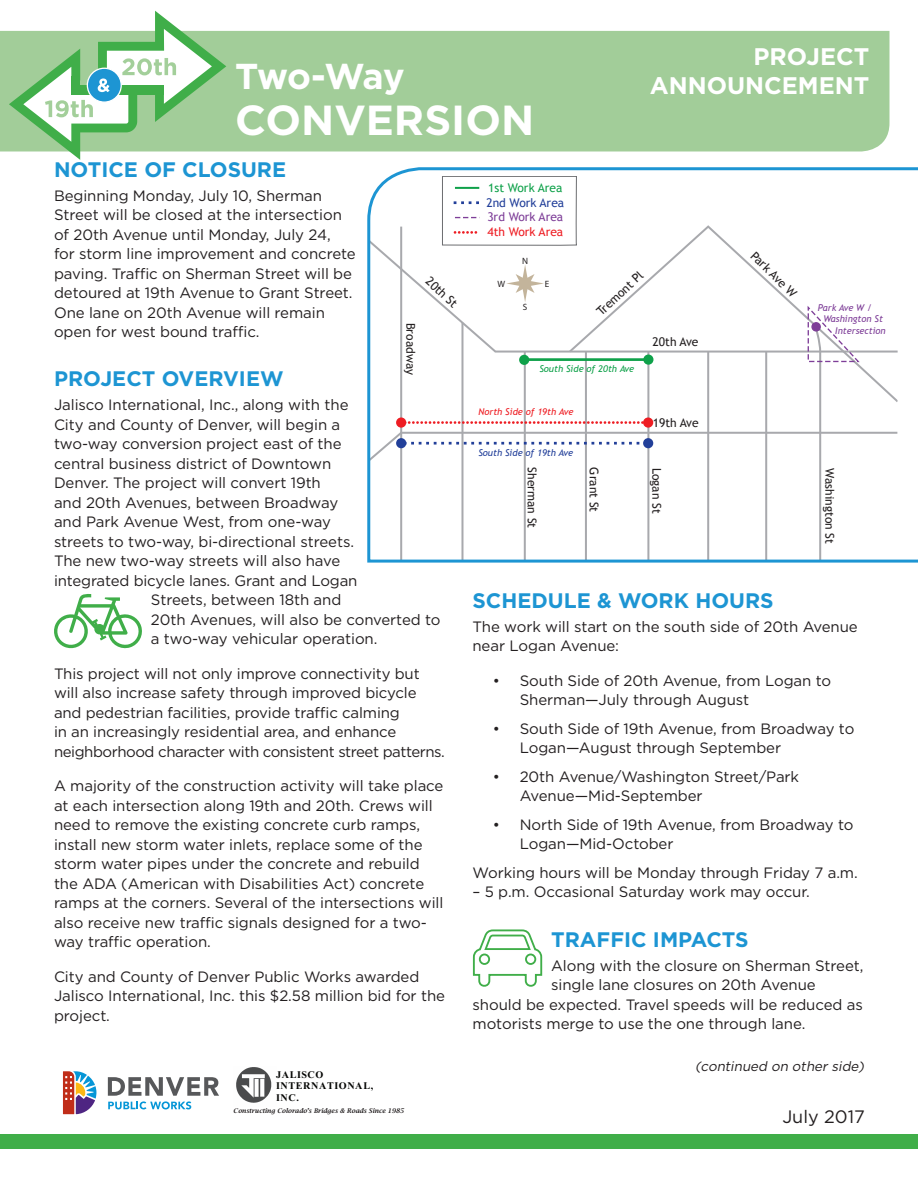
<style>
.page{position:relative;width:918px;height:1188px;background:#fff}
.page>*{position:absolute;margin:0;border:0;box-sizing:border-box;transform-origin:0 0}
.t1{font:700 42px "Gotham";color:#fff}
.t2{font:700 36px "Gotham";letter-spacing:-.03em;color:#fff}
.t3{font:700 24px/28.8px "Gotham";color:#fff;text-align:right}
.t4{font:700 21px "Gotham";color:#1d95d3}
.t5{font:18px "Gotham";color:#231f20}
.t6{font:15px/19.5px "Gotham";letter-spacing:-.005em;color:#231f20}
.t7{font:italic 13.5px "Gotham";color:#231f20}
.t8{font:12px "Trebuchet MS";color:#231f20}
.t9{font:12px/14.4px "Trebuchet MS";color:#0fa14a}
.t10{font:700 10.2px/11.7px "Times New Roman";letter-spacing:.06em;color:#040503}
.t11{font:italic 9.3px "Trebuchet MS";color:#7e3e98}
.t12{font:italic 9.3px "Trebuchet MS";color:#223f99}
.t13{font:italic 9.3px "Trebuchet MS";color:#0fa14a}
.t14{font:italic 9.3px "Trebuchet MS";color:#ee1d23}
.t15{font:9.15px "Myriad Pro";color:#231f20}
.t16{font:italic 600 6.45px "Lucida Bright";color:#231f20}
.s1{color:#223f99}
.s2{color:#7e3e98}
.s3{color:#ee1d23}
</style>
<div class="page">
<div style="left:0;top:1134px;width:918px;height:15px;background:#40ae49"></div>
<div style="left:0;top:31px;width:890px;height:121px;background:#a2cd99"></div>
<svg style="left:54px;top:594px;width:88px;height:55px"></svg>
<svg style="left:367px;top:167px;width:551px;height:396px"></svg>
<svg style="left:472px;top:929px;width:71px;height:58px"></svg>
<svg style="left:63px;top:1071px;width:34px;height:43px"></svg>
<svg style="left:108px;top:1077px;width:111px;height:32px"></svg>
<img style="left:236px;top:1067px;width:36px;height:36px">
<svg style="left:9px;top:11px;width:217px;height:149px"></svg>
<div style="left:87px;top:68px;width:35px;height:35px;border:1px solid #fff;border-radius:50%"></div>
<p class="t2" style="left:235px;top:52px;width:171px">Two-Way</p>
<p class="t3" style="left:650px;top:42px;width:221px">PROJECT<br>ANNOUNCEMENT</p>
<p class="t1" style="left:235px;top:93px;width:300px">CONVERSION</p>
<h3 class="t4" style="left:54px;top:155px;width:234px">NOTICE OF CLOSURE</h3>
<p class="t6" style="left:54px;top:185px;width:303px">Beginning Monday, July 10, Sherman Street will be closed at the intersection of 20th Avenue until Monday, July 24,<br>for storm line improvement and concrete paving. Traffic on Sherman Street will be detoured at 19th Avenue to Grant Street.<br>One lane on 20th Avenue will remain open for west bound traffic.</p>
<h3 class="t4" style="left:54px;top:365px;width:231px">PROJECT OVERVIEW</h3>
<p class="t6" style="left:54px;top:395px;width:305px">Jalisco International, Inc., along with the City and County of Denver, will begin a two-way conversion project east of the central business district of Downtown Denver. The project will convert 19th<br>and 20th Avenues, between Broadway and Park Avenue West, from one-way streets to two-way, bi-directional streets.<br>The new two-way streets will also have integrated bicycle lanes. Grant and Logan</p>
<p class="t6" style="left:151px;top:590px;width:291px">Streets, between 18th and<br>20th Avenues, will also be converted to</p>
<p class="t6" style="left:151px;top:629px;width:228px">a two-way vehicular operation.</p>
<p class="t6" style="left:54px;top:663px;width:392px">This project will not only improve connectivity but will also increase safety through improved bicycle and pedestrian facilities, provide traffic calming<br>in an increasingly residential area, and enhance neighborhood character with consistent street patterns.</p>
<p class="t6" style="left:54px;top:776px;width:391px">A majority of the construction activity will take place at each intersection along 19th and 20th. Crews will need to remove the existing concrete curb ramps, install new storm water inlets, replace some of the storm water pipes under the concrete and rebuild the ADA (American with Disabilities Act) concrete ramps at the corners. Several of the intersections will also receive new traffic signals designed for a two&shy;way traffic operation.</p>
<p class="t6" style="left:54px;top:966px;width:393px">City and County of Denver Public Works awarded<br>Jalisco International, Inc. this $2.58 million bid for the project.</p>
<p class="t9" style="left:486px;top:181px;width:79px">1st Work Area<br><span class="s1">2nd Work Area<br></span><span class="s2">3rd Work Area<br></span><span class="s3">4th Work Area</span></p>
<p class="t8" style="left:757px;top:249px;width:61px;rotate:44deg">Park Ave W</p>
<p class="t15" style="left:522px;top:255px;width:8px">N</p>
<p class="t8" style="left:594px;top:308px;width:60px;rotate:-43deg">Tremont Pl</p>
<p class="t8" style="left:433px;top:274px;width:40px;rotate:43deg">20th St</p>
<p class="t15" style="left:497px;top:278px;width:9px">W</p>
<p class="t15" style="left:545px;top:278px;width:6px">E</p>
<p class="t15" style="left:523px;top:302px;width:6px">S</p>
<p class="t11" style="left:818px;top:302px;width:56px">Park Ave W /</p>
<p class="t11" style="left:823px;top:314px;width:61px">Washington St</p>
<p class="t11" style="left:835px;top:325px;width:52px">Intersection</p>
<p class="t8" style="left:418px;top:323px;width:54px;rotate:90deg">Broadway</p>
<p class="t8" style="left:653px;top:335px;width:47px">20th Ave</p>
<p class="t13" style="left:539px;top:364px;width:96px">South Side of 20th Ave</p>
<p class="t14" style="left:478px;top:406px;width:97px">North Side of 19th Ave</p>
<p class="t8" style="left:653px;top:415px;width:47px">19th Ave</p>
<p class="t12" style="left:478px;top:447px;width:96px">South Side of 19th Ave</p>
<p class="t8" style="left:539px;top:467px;width:62px;rotate:90deg">Sherman St</p>
<p class="t8" style="left:601px;top:467px;width:46px;rotate:90deg">Grant St</p>
<p class="t8" style="left:664px;top:468px;width:47px;rotate:90deg">Logan St</p>
<p class="t8" style="left:837px;top:468px;width:77px;rotate:90deg">Washington St</p>
<h3 class="t4" style="left:472px;top:587px;width:303px">SCHEDULE &amp; WORK HOURS</h3>
<p class="t6" style="left:472px;top:617px;width:387px">The work will start on the south side of 20th Avenue near Logan Avenue:</p>
<p class="t6" style="left:520px;top:671px;width:313px;text-indent:-27px">• South Side of 20th Avenue, from Logan to<br>Sherman—July through August</p>
<p class="t6" style="left:520px;top:719px;width:336px;text-indent:-27px">• South Side of 19th Avenue, from Broadway to<br>Logan—August through September</p>
<p class="t6" style="left:520px;top:767px;width:281px;text-indent:-27px">• 20th Avenue/Washington Street/Park<br>Avenue—Mid-September</p>
<p class="t6" style="left:520px;top:815px;width:335px;text-indent:-27px">• North Side of 19th Avenue, from Broadway to<br>Logan—Mid-October</p>
<p class="t6" style="left:472px;top:863px;width:387px">Working hours will be Monday through Friday 7 a.m.</p>
<p class="t6" style="left:472px;top:882px;width:339px">– 5 p.m. Occasional Saturday work may occur.</p>
<h3 class="t4" style="left:551px;top:925px;width:199px">TRAFFIC IMPACTS</h3>
<p class="t6" style="left:551px;top:955px;width:314px">Along with the closure on Sherman Street,</p>
<p class="t6" style="left:473px;top:975px;width:392px;text-indent:79px">single lane closures on 20th Avenue should be expected. Travel speeds will be reduced as motorists merge to use the one through lane.</p>
<p class="t10" style="left:276px;top:1068px;width:99px">JALISCO<br>INTERNATIONAL,<br>INC.</p>
<p class="t16" style="left:233px;top:1107px;width:172px">Constructing Colorado’s Bridges &amp; Roads Since 1985</p>
<p class="t7" style="left:695px;top:1058px;width:173px">(continued on other side)</p>
<p class="t5" style="left:782px;top:1105px;width:84px">July 2017</p>
</div>
